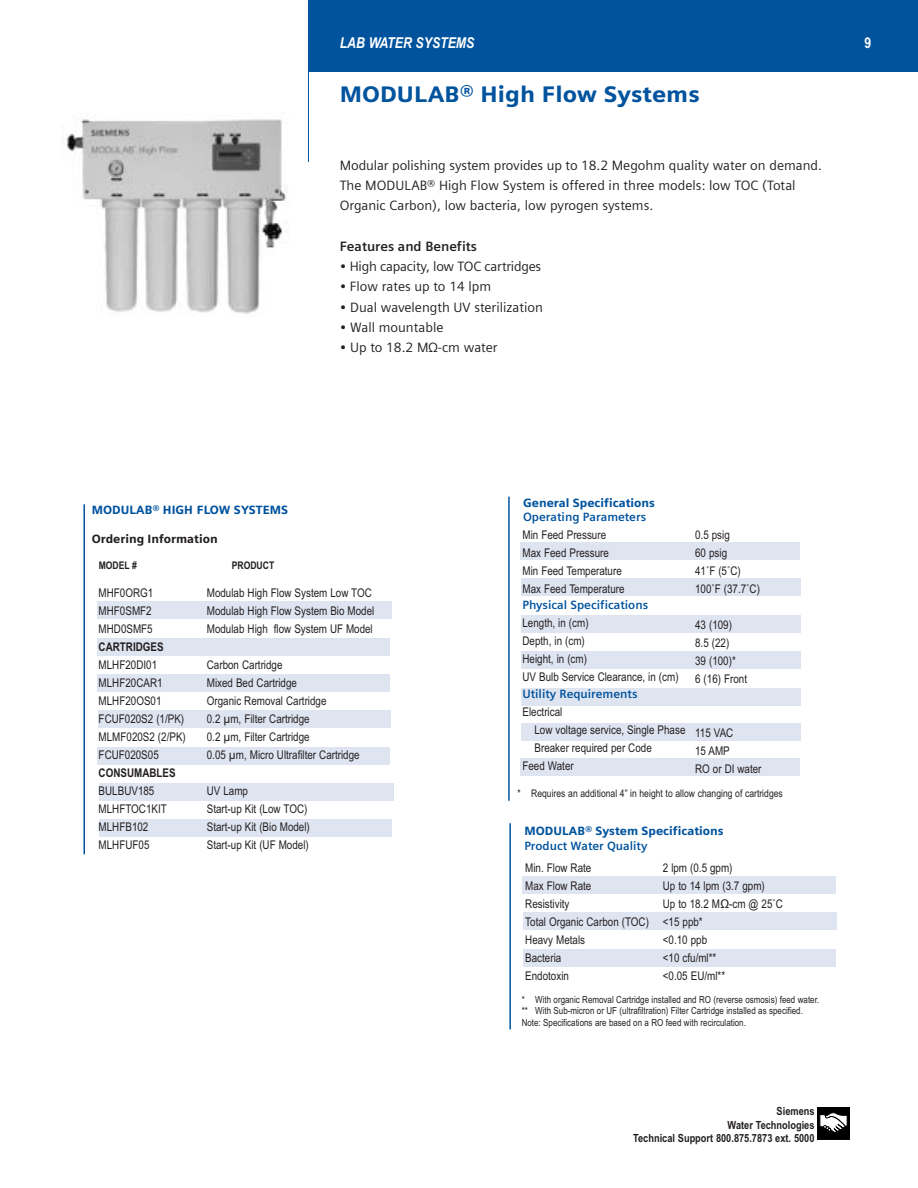
<style>
.page{position:relative;width:918px;height:1188px;background:#fff}
.page>*{position:absolute;margin:0;border:0;box-sizing:border-box;transform-origin:0 0}
.t1{font:900 22.5px "Siemens Sans";letter-spacing:.005em;color:#01539e;scale:1.05 1}
.t2{font:italic 700 15px "Arial Narrow";color:#fff}
.t3{font:700 15px "Arial Narrow";color:#fff}
.t4{font:13.5px/20.2px "Siemens Sans";color:#231f20}
.t5{font:700 13.5px "Siemens Sans";color:#231f20}
.t6{font:12px/18px "Arial Narrow";color:#231f20}
.t7{font:700 12px "Siemens Sans";color:#01539e}
.t8{font:900 12px "Siemens Sans";color:#01539e}
.t9{font:700 12px "Arial Narrow";color:#231f20}
.t10{font:900 12px "Siemens Sans";color:#231f20}
.t11{font:700 11.25px/13.5px "Arial Narrow";color:#231f20;text-align:right}
.t12{font:10.5px "Arial Narrow";color:#231f20}
.t13{font:700 10.5px "Arial Narrow";color:#231f20}
.t14{font:9.75px/11.7px "Arial Narrow";color:#231f20}
</style>
<div class="page">
<div style="left:308px;top:0;width:610px;height:72px;background:#01539e"></div>
<hr style="left:308px;top:0;width:1px;height:162px;background:#01539e">
<svg style="left:818px;top:1107px;width:32px;height:32px"></svg>
<div style="left:99px;top:819px;width:293px;height:18px;background:#dfe4f1"></div>
<div style="left:99px;top:783px;width:294px;height:18px;background:#dfe4f1"></div>
<div style="left:97px;top:674px;width:293px;height:17px;background:#dfe4f1"></div>
<div style="left:98px;top:710px;width:292px;height:18px;background:#dfe4f1"></div>
<div style="left:98px;top:747px;width:292px;height:17px;background:#dfe4f1"></div>
<div style="left:521px;top:723px;width:279px;height:18px;background:#dfe4f1"></div>
<div style="left:521px;top:688px;width:279px;height:18px;background:#dfe4f1"></div>
<div style="left:521px;top:758px;width:279px;height:18px;background:#dfe4f1"></div>
<div style="left:521px;top:651px;width:279px;height:18px;background:#dfe4f1"></div>
<div style="left:521px;top:615px;width:279px;height:18px;background:#dfe4f1"></div>
<div style="left:523px;top:949px;width:313px;height:17px;background:#dfe4f1"></div>
<div style="left:97px;top:638px;width:293px;height:17px;background:#dfe4f1"></div>
<div style="left:97px;top:602px;width:294px;height:17px;background:#dfe4f1"></div>
<img style="left:62px;top:119px;width:225px;height:195px">
<div style="left:521px;top:578px;width:279px;height:18px;background:#dfe4f1"></div>
<div style="left:521px;top:542px;width:279px;height:17px;background:#dfe4f1"></div>
<div style="left:523px;top:913px;width:313px;height:17px;background:#dfe4f1"></div>
<div style="left:523px;top:876px;width:313px;height:18px;background:#dfe4f1"></div>
<hr style="left:83px;top:504px;width:2px;height:350px;background:#01539e">
<hr style="left:509px;top:823px;width:2px;height:206px;background:#01539e">
<hr style="left:508px;top:497px;width:2px;height:304px;background:#01539e">
<p class="t2" style="left:340px;top:34px;width:136px">LAB WATER SYSTEMS</p>
<p class="t3" style="left:865px;top:34px;width:8px">9</p>
<h1 class="t1" style="left:340px;top:81px;width:344px">MODULAB® High Flow Systems</h1>
<p class="t4" style="left:340px;top:155px;width:484px">Modular polishing system provides up to 18.2 Megohm quality water on demand.<br>The MODULAB® High Flow System is offered in three models: low TOC (Total<br>Organic Carbon), low bacteria, low pyrogen systems.</p>
<p class="t5" style="left:340px;top:238px;width:139px">Features and Benefits</p>
<p class="t4" style="left:340px;top:256px;width:203px">• High capacity, low TOC cartridges</p>
<p class="t4" style="left:340px;top:277px;width:153px">• Flow rates up to 14 lpm</p>
<p class="t4" style="left:340px;top:297px;width:205px">• Dual wavelength UV sterilization</p>
<p class="t4" style="left:340px;top:317px;width:105px">• Wall mountable</p>
<p class="t4" style="left:340px;top:337px;width:159px">• Up to 18.2 MΩ-cm water</p>
<p class="t8" style="left:92px;top:503px;width:198px">MODULAB® HIGH FLOW SYSTEMS</p>
<p class="t10" style="left:92px;top:532px;width:127px">Ordering Information</p>
<p class="t13" style="left:99px;top:560px;width:40px">MODEL #</p>
<p class="t13" style="left:232px;top:560px;width:44px">PRODUCT</p>
<p class="t6" style="left:99px;top:584px;width:56px">MHF0ORG1<br>MHF0SMF2<br>MHD0SMF5</p>
<p class="t9" style="left:99px;top:640px;width:67px">CARTRIDGES</p>
<p class="t6" style="left:99px;top:656px;width:89px">MLHF20DI01<br>MLHF20CAR1<br>MLHF20OS01<br>FCUF020S2 (1/PK)<br>MLMF020S2 (2/PK)<br>FCUF020S05</p>
<p class="t9" style="left:99px;top:766px;width:79px">CONSUMABLES</p>
<p class="t6" style="left:99px;top:782px;width:70px">BULBUV185<br>MLHFTOC1KIT<br>MLHFB102<br>MLHFUF05</p>
<p class="t6" style="left:207px;top:584px;width:169px">Modulab High Flow System Low TOC<br>Modulab High Flow System Bio Model<br>Modulab High flow System UF Model</p>
<p class="t6" style="left:207px;top:656px;width:154px">Carbon Cartridge<br>Mixed Bed Cartridge<br>Organic Removal Cartridge<br>0.2 µm, Filter Cartridge<br>0.2 µm, Filter Cartridge<br>0.05 µm, Micro Ultrafilter Cartridge</p>
<p class="t6" style="left:207px;top:782px;width:105px">UV Lamp<br>Start-up Kit (Low TOC)<br>Start-up Kit (Bio Model)<br>Start-up Kit (UF Model)</p>
<p class="t8" style="left:523px;top:496px;width:133px">General Specifications</p>
<p class="t7" style="left:523px;top:510px;width:125px">Operating Parameters</p>
<p class="t6" style="left:695px;top:526px;width:66px">0.5 psig<br>60 psig<br>41˚F (5˚C)<br>100˚F (37.7˚C)</p>
<p class="t6" style="left:695px;top:616px;width:53px">43 (109)<br>8.5 (22)<br>39 (100)*<br>6 (16) Front</p>
<p class="t6" style="left:522px;top:526px;width:104px">Min Feed Pressure<br>Max Feed Pressure<br>Min Feed Temperature<br>Max Feed Temperature</p>
<p class="t7" style="left:522px;top:598px;width:127px">Physical Specifications</p>
<p class="t6" style="left:522px;top:614px;width:158px">Length, in (cm)<br>Depth, in (cm)<br>Height, in (cm)<br>UV Bulb Service Clearance, in (cm)</p>
<p class="t7" style="left:522px;top:687px;width:116px">Utility Requirements</p>
<p class="t6" style="left:522px;top:703px;width:41px">Electrical</p>
<p class="t6" style="left:535px;top:721px;width:152px">Low voltage service, Single Phase</p>
<p class="t6" style="left:535px;top:739px;width:119px">Breaker required per Code</p>
<p class="t6" style="left:522px;top:757px;width:53px">Feed Water</p>
<p class="t6" style="left:695px;top:724px;width:68px">115 VAC<br>15 AMP<br>RO or DI water</p>
<p class="t12" style="left:518px;top:787px;width:267px">* Requires an additional 4” in height to allow changing of cartridges</p>
<p class="t8" style="left:524px;top:824px;width:201px">MODULAB® System Specifications</p>
<p class="t7" style="left:524px;top:839px;width:125px">Product Water Quality</p>
<p class="t6" style="left:525px;top:859px;width:125px">Min. Flow Rate<br>Max Flow Rate<br>Resistivity<br>Total Organic Carbon (TOC)<br>Heavy Metals<br>Bacteria<br>Endotoxin</p>
<p class="t6" style="left:663px;top:859px;width:122px">2 lpm (0.5 gpm)<br>Up to 14 lpm (3.7 gpm)<br>Up to 18.2 MΩ-cm @ 25˚C &lt;15 ppb*<br>&lt;0.10 ppb<br>&lt;10 cfu/ml**<br>&lt;0.05 EU/ml**</p>
<p class="t14" style="left:522px;top:993px;width:299px">* With organic Removal Cartridge installed and RO (reverse osmosis) feed water. ** With Sub-micron or UF (ultrafiltration) Filter Cartridge installed as specified.<br>Note: Specifications are based on a RO feed with recirculation.</p>
<p class="t11" style="left:633px;top:1105px;width:183px">Siemens<br>Water Technologies<br>Technical Support 800.875.7873 ext. 5000</p>
</div>
